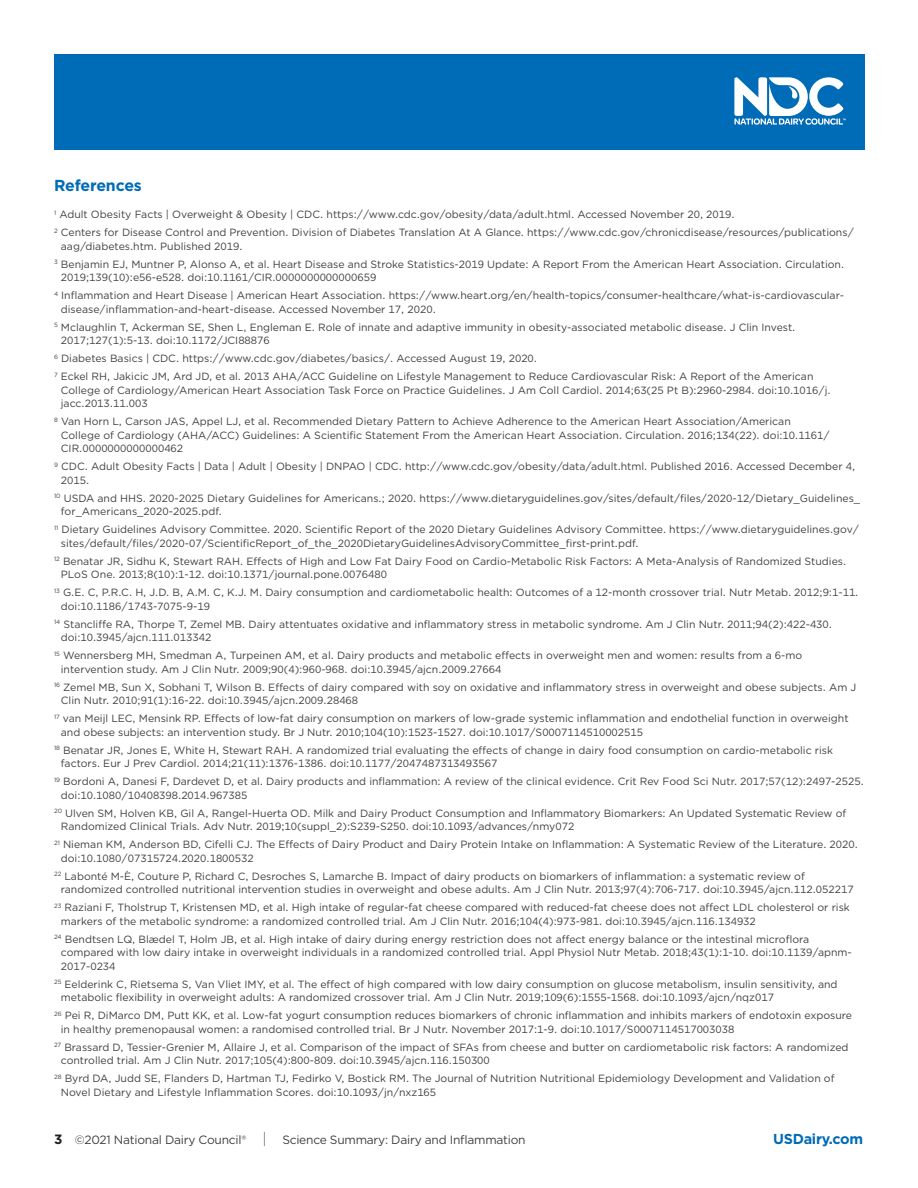
<style>
.page{position:relative;width:918px;height:1188px;background:#fff}
.page>*{position:absolute;margin:0;border:0;box-sizing:border-box;transform-origin:0 0}
.t1{font:700 15.9px "Gotham";letter-spacing:-.01em;color:#006bb6}
.t2{font:700 14.4px "Gotham";letter-spacing:-.02em;color:#006bb6}
.t3{font:12px "Gotham";letter-spacing:-.02em;color:#404041}
.t4{font:10.5px/13.5px "Gotham";color:#404041}
.s1{font-weight:700;font-size:13.5px;color:#221f1f}
</style>
<div class="page">
<div style="left:54px;top:54px;width:810px;height:95px;background:#006bb6"></div>
<svg style="left:734px;top:77px;width:112px;height:48px"></svg>
<svg style="left:264px;top:1132px;width:1px;height:14px"></svg>
<h1 class="t1" style="left:54px;top:178px;width:89px">References</h1>
<p class="t4" style="left:54px;top:206px;width:801px;line-height:18px"><sup>1</sup> Adult Obesity Facts | Overweight &amp; Obesity | CDC. https://www.cdc.gov/obesity/data/adult.html. Accessed November 20, 2019.<br><sup>2</sup> Centers for Disease Control and Prevention. Division of Diabetes Translation At A Glance. https://www.cdc.gov/chronicdisease/resources/publications/</p>
<p class="t4" style="left:54px;top:237px;width:792px;line-height:18px;text-indent:7px">aag/diabetes.htm. Published 2019.<br><sup>3</sup> Benjamin EJ, Muntner P, Alonso A, et al. Heart Disease and Stroke Statistics-2019 Update: A Report From the American Heart Association. Circulation.</p>
<p class="t4" style="left:54px;top:269px;width:792px;line-height:18px;text-indent:7px">2019;139(10):e56-e528. doi:10.1161/CIR.0000000000000659<br><sup>4</sup> Inflammation and Heart Disease | American Heart Association. https://www.heart.org/en/health-topics/consumer-healthcare/what-is-cardiovascular-</p>
<p class="t4" style="left:54px;top:300px;width:743px;line-height:18px;text-indent:7px">disease/inflammation-and-heart-disease. Accessed November 17, 2020.<br><sup>5</sup> Mclaughlin T, Ackerman SE, Shen L, Engleman E. Role of innate and adaptive immunity in obesity-associated metabolic disease. J Clin Invest.</p>
<p class="t4" style="left:54px;top:332px;width:761px;line-height:18px;text-indent:7px">2017;127(1):5-13. doi:10.1172/JCI88876<br><sup>6</sup> Diabetes Basics | CDC. https://www.cdc.gov/diabetes/basics/. Accessed August 19, 2020.<br><sup>7</sup> Eckel RH, Jakicic JM, Ard JD, et al. 2013 AHA/ACC Guideline on Lifestyle Management to Reduce Cardiovascular Risk: A Report of the American</p>
<p class="t4" style="left:61px;top:383px;width:771px">College of Cardiology/American Heart Association Task Force on Practice Guidelines. J Am Coll Cardiol. 2014;63(25 Pt B):2960-2984. doi:10.1016/j. jacc.2013.11.003</p>
<p class="t4" style="left:61px;top:415px;width:770px;text-indent:-7px"><sup>8</sup> Van Horn L, Carson JAS, Appel LJ, et al. Recommended Dietary Pattern to Achieve Adherence to the American Heart Association/American<br>College of Cardiology (AHA/ACC) Guidelines: A Scientific Statement From the American Heart Association. Circulation. 2016;134(22). doi:10.1161/<br>CIR.0000000000000462</p>
<p class="t4" style="left:61px;top:460px;width:796px;text-indent:-7px"><sup>9</sup> CDC. Adult Obesity Facts | Data | Adult | Obesity | DNPAO | CDC. http://www.cdc.gov/obesity/data/adult.html. Published 2016. Accessed December 4,<br>2015.</p>
<p class="t4" style="left:61px;top:491px;width:801px;text-indent:-7px"><sup>10</sup> USDA and HHS. 2020-2025 Dietary Guidelines for Americans.; 2020. https://www.dietaryguidelines.gov/sites/default/files/2020-12/Dietary_Guidelines_ for_Americans_2020-2025.pdf.</p>
<p class="t4" style="left:61px;top:523px;width:800px;text-indent:-7px"><sup>11</sup> Dietary Guidelines Advisory Committee. 2020. Scientific Report of the 2020 Dietary Guidelines Advisory Committee. https://www.dietaryguidelines.gov/ sites/default/files/2020-07/ScientificReport_of_the_2020DietaryGuidelinesAdvisoryCommittee_first-print.pdf.</p>
<p class="t4" style="left:61px;top:554px;width:787px;text-indent:-7px"><sup>12</sup> Benatar JR, Sidhu K, Stewart RAH. Effects of High and Low Fat Dairy Food on Cardio-Metabolic Risk Factors: A Meta-Analysis of Randomized Studies.<br>PLoS One. 2013;8(10):1-12. doi:10.1371/journal.pone.0076480</p>
<p class="t4" style="left:61px;top:586px;width:799px;text-indent:-7px"><sup>13</sup> G.E. C, P.R.C. H, J.D. B, A.M. C, K.J. M. Dairy consumption and cardiometabolic health: Outcomes of a 12-month crossover trial. Nutr Metab. 2012;9:1-11. doi:10.1186/1743-7075-9-19</p>
<p class="t4" style="left:61px;top:617px;width:773px;text-indent:-7px"><sup>14</sup> Stancliffe RA, Thorpe T, Zemel MB. Dairy attentuates oxidative and inflammatory stress in metabolic syndrome. Am J Clin Nutr. 2011;94(2):422-430. doi:10.3945/ajcn.111.013342</p>
<p class="t4" style="left:61px;top:649px;width:743px;text-indent:-7px"><sup>15</sup> Wennersberg MH, Smedman A, Turpeinen AM, et al. Dairy products and metabolic effects in overweight men and women: results from a 6-mo intervention study. Am J Clin Nutr. 2009;90(4):960-968. doi:10.3945/ajcn.2009.27664</p>
<p class="t4" style="left:61px;top:680px;width:797px;text-indent:-7px"><sup>16</sup> Zemel MB, Sun X, Sobhani T, Wilson B. Effects of dairy compared with soy on oxidative and inflammatory stress in overweight and obese subjects. Am J<br>Clin Nutr. 2010;91(1):16-22. doi:10.3945/ajcn.2009.28468</p>
<p class="t4" style="left:61px;top:712px;width:789px;text-indent:-7px"><sup>17</sup> van Meijl LEC, Mensink RP. Effects of low-fat dairy consumption on markers of low-grade systemic inflammation and endothelial function in overweight and obese subjects: an intervention study. Br J Nutr. 2010;104(10):1523-1527. doi:10.1017/S0007114510002515</p>
<p class="t4" style="left:61px;top:743px;width:774px;text-indent:-7px"><sup>18</sup> Benatar JR, Jones E, White H, Stewart RAH. A randomized trial evaluating the effects of change in dairy food consumption on cardio-metabolic risk factors. Eur J Prev Cardiol. 2014;21(11):1376-1386. doi:10.1177/2047487313493567</p>
<p class="t4" style="left:61px;top:775px;width:805px;text-indent:-7px"><sup>19</sup> Bordoni A, Danesi F, Dardevet D, et al. Dairy products and inflammation: A review of the clinical evidence. Crit Rev Food Sci Nutr. 2017;57(12):2497-2525. doi:10.1080/10408398.2014.967385</p>
<p class="t4" style="left:61px;top:806px;width:787px;text-indent:-7px"><sup>20</sup> Ulven SM, Holven KB, Gil A, Rangel-Huerta OD. Milk and Dairy Product Consumption and Inflammatory Biomarkers: An Updated Systematic Review of<br>Randomized Clinical Trials. Adv Nutr. 2019;10(suppl_2):S239-S250. doi:10.1093/advances/nmy072</p>
<p class="t4" style="left:61px;top:838px;width:799px;text-indent:-7px"><sup>21</sup> Nieman KM, Anderson BD, Cifelli CJ. The Effects of Dairy Product and Dairy Protein Intake on Inflammation: A Systematic Review of the Literature. 2020. doi:10.1080/07315724.2020.1800532</p>
<p class="t4" style="left:61px;top:869px;width:794px;text-indent:-7px"><sup>22</sup> Labonté M-È, Couture P, Richard C, Desroches S, Lamarche B. Impact of dairy products on biomarkers of inflammation: a systematic review of randomized controlled nutritional intervention studies in overweight and obese adults. Am J Clin Nutr. 2013;97(4):706-717. doi:10.3945/ajcn.112.052217</p>
<p class="t4" style="left:61px;top:901px;width:791px;text-indent:-7px"><sup>23</sup> Raziani F, Tholstrup T, Kristensen MD, et al. High intake of regular-fat cheese compared with reduced-fat cheese does not affect LDL cholesterol or risk markers of the metabolic syndrome: a randomized controlled trial. Am J Clin Nutr. 2016;104(4):973-981. doi:10.3945/ajcn.116.134932</p>
<p class="t4" style="left:61px;top:932px;width:792px;text-indent:-7px"><sup>24</sup> Bendtsen LQ, Blædel T, Holm JB, et al. High intake of dairy during energy restriction does not affect energy balance or the intestinal microflora compared with low dairy intake in overweight individuals in a randomized controlled trial. Appl Physiol Nutr Metab. 2018;43(1):1-10. doi:10.1139/apnm-<br>2017-0234</p>
<p class="t4" style="left:61px;top:977px;width:778px;text-indent:-7px"><sup>25</sup> Eelderink C, Rietsema S, Van Vliet IMY, et al. The effect of high compared with low dairy consumption on glucose metabolism, insulin sensitivity, and metabolic flexibility in overweight adults: A randomized crossover trial. Am J Clin Nutr. 2019;109(6):1555-1568. doi:10.1093/ajcn/nqz017</p>
<p class="t4" style="left:61px;top:1009px;width:793px;text-indent:-7px"><sup>26</sup> Pei R, DiMarco DM, Putt KK, et al. Low-fat yogurt consumption reduces biomarkers of chronic inflammation and inhibits markers of endotoxin exposure in healthy premenopausal women: a randomised controlled trial. Br J Nutr. November 2017:1-9. doi:10.1017/S0007114517003038</p>
<p class="t4" style="left:61px;top:1040px;width:789px;text-indent:-7px"><sup>27</sup> Brassard D, Tessier-Grenier M, Allaire J, et al. Comparison of the impact of SFAs from cheese and butter on cardiometabolic risk factors: A randomized controlled trial. Am J Clin Nutr. 2017;105(4):800-809. doi:10.3945/ajcn.116.150300</p>
<p class="t4" style="left:61px;top:1072px;width:775px;text-indent:-7px"><sup>28</sup> Byrd DA, Judd SE, Flanders D, Hartman TJ, Fedirko V, Bostick RM. The Journal of Nutrition Nutritional Epidemiology Development and Validation of<br>Novel Dietary and Lifestyle Inflammation Scores. doi:10.1093/jn/nxz165</p>
<p class="t3" style="left:54px;top:1134px;width:194px"><span class="s1">3</span> ©2021 National Dairy Council®</p>
<p class="t3" style="left:282px;top:1134px;width:245px">Science Summary: Dairy and Inflammation</p>
<h2 class="t2" style="left:773px;top:1132px;width:91px">USDairy.com</h2>
</div>
